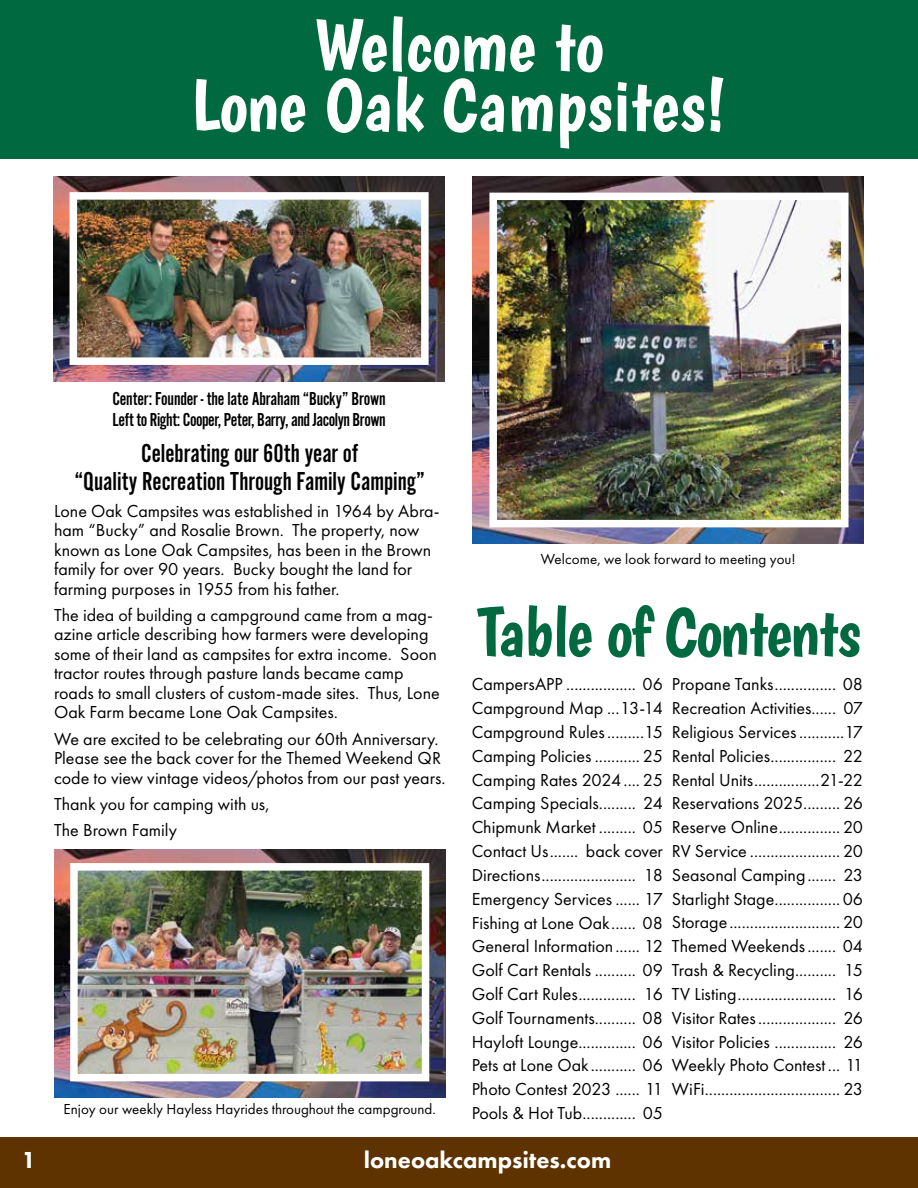
<style>
.page{position:relative;width:918px;height:1188px;background:#fff}
.page>*{position:absolute;margin:0;border:0;box-sizing:border-box;transform-origin:0 0}
.t1{font:74.25px/60px "Boogaloo";color:#fff;text-align:center}
.t2{font:69px "Boogaloo";letter-spacing:-.02em;color:#00693f}
.t3{font:27px/28.5px "Alternate Got No 2 D";color:#000;text-align:center}
.t4{font:800 24px "Futura PT";color:#fff}
.t5{font:19.5px/21px "Alternate Got No 2 D";letter-spacing:-.01em;color:#000}
.t6{font:18px/23.9px "Futura PT";color:#000}
.t7{font:15px "Futura PT";color:#000}
</style>
<div class="page">
<hr style="left:917px;top:0;width:1px;height:1188px;background:#69addf">
<div style="left:0;top:0;width:918px;height:159px;background:#00693f"></div>
<div style="left:0;top:1137px;width:918px;height:51px;background:#5e3300"></div>
<img style="left:53px;top:176px;width:392px;height:206px">
<img style="left:79px;top:201px;width:341px;height:155px">
<div style="left:70px;top:192px;width:359px;height:173px;border:8px solid #fff"></div>
<img style="left:54px;top:849px;width:392px;height:248px">
<img style="left:79px;top:872px;width:341px;height:200px">
<div style="left:70px;top:863px;width:359px;height:218px;border:8px solid #fff"></div>
<img style="left:472px;top:176px;width:392px;height:368px">
<img style="left:498px;top:202px;width:342px;height:316px">
<div style="left:489px;top:193px;width:360px;height:334px;border:8px solid #fff"></div>
<h1 class="t1" style="left:190px;top:15px;width:537px">Welcome to<br>Lone Oak Campsites!</h1>
<p class="t5" style="left:112px;top:388px;width:275px">Center: Founder - the late Abraham “Bucky” Brown<br>Left to Right: Cooper, Peter, Barry, and Jacolyn Brown</p>
<h3 class="t3" style="left:75px;top:440px;width:352px">Celebrating our 60th year of<br>“Quality Recreation Through Family Camping”</h3>
<p class="t6" style="left:54px;top:501px;width:387px;line-height:19.5px">Lone Oak Campsites was established in 1964 by Abra&shy;ham “Bucky” and Rosalie Brown. The property, now known as Lone Oak Campsites, has been in the Brown family for over 90 years. Bucky bought the land for farming purposes in 1955 from his father.</p>
<p class="t6" style="left:54px;top:605px;width:387px;line-height:19.5px">The idea of building a campground came from a mag&shy;azine article describing how farmers were developing some of their land as campsites for extra income. Soon tractor routes through pasture lands became camp roads to small clusters of custom-made sites. Thus, Lone Oak Farm became Lone Oak Campsites.</p>
<p class="t6" style="left:54px;top:729px;width:393px;line-height:19.5px">We are excited to be celebrating our 60th Anniversary.<br>Please see the back cover for the Themed Weekend QR code to view vintage videos/photos from our past years.</p>
<p class="t6" style="left:54px;top:791px;width:217px;line-height:26.2px">Thank you for camping with us,<br>The Brown Family</p>
<p class="t7" style="left:64px;top:1100px;width:374px">Enjoy our weekly Hayless Hayrides throughout the campground.</p>
<p class="t7" style="left:541px;top:550px;width:257px">Welcome, we look forward to meeting you!</p>
<h2 class="t2" style="left:477px;top:591px;width:385px">Table of Contents</h2>
<p class="t6" style="left:472px;top:672px;width:193px;text-align:justify">CampersAPP ................. 06<br>Campground Map ...13-14<br>Campground Rules.........15<br>Camping Policies ........... 25<br>Camping Rates 2024.... 25<br>Camping Specials......... 24<br>Chipmunk Market ......... 05<br>Contact Us....... back cover Directions....................... 18<br>Emergency Services ...... 17<br>Fishing at Lone Oak...... 08<br>General Information...... 12<br>Golf Cart Rentals .......... 09<br>Golf Cart Rules.............. 16<br>Golf Tournaments.......... 08<br>Hayloft Lounge.............. 06<br>Pets at Lone Oak........... 06<br>Photo Contest 2023 ...... 11<br>Pools &amp; Hot Tub............. 05</p>
<p class="t6" style="left:672px;top:672px;width:193px;text-align:justify">Propane Tanks............... 08<br>Recreation Activities...... 07<br>Religious Services...........17<br>Rental Policies................ 22<br>Rental Units................21-22<br>Reservations 2025......... 26<br>Reserve Online............... 20<br>RV Service ...................... 20<br>Seasonal Camping....... 23<br>Starlight Stage................ 06<br>Storage........................... 20<br>Themed Weekends....... 04<br>Trash &amp; Recycling.......... 15<br>TV Listing........................ 16<br>Visitor Rates................... 26<br>Visitor Policies ............... 26<br>Weekly Photo Contest ... 11<br>WiFi................................. 23</p>
<h3 class="t4" style="left:22px;top:1145px;width:16px">1</h3>
<h3 class="t4" style="left:364px;top:1145px;width:249px">loneoakcampsites.com</h3>
</div>
